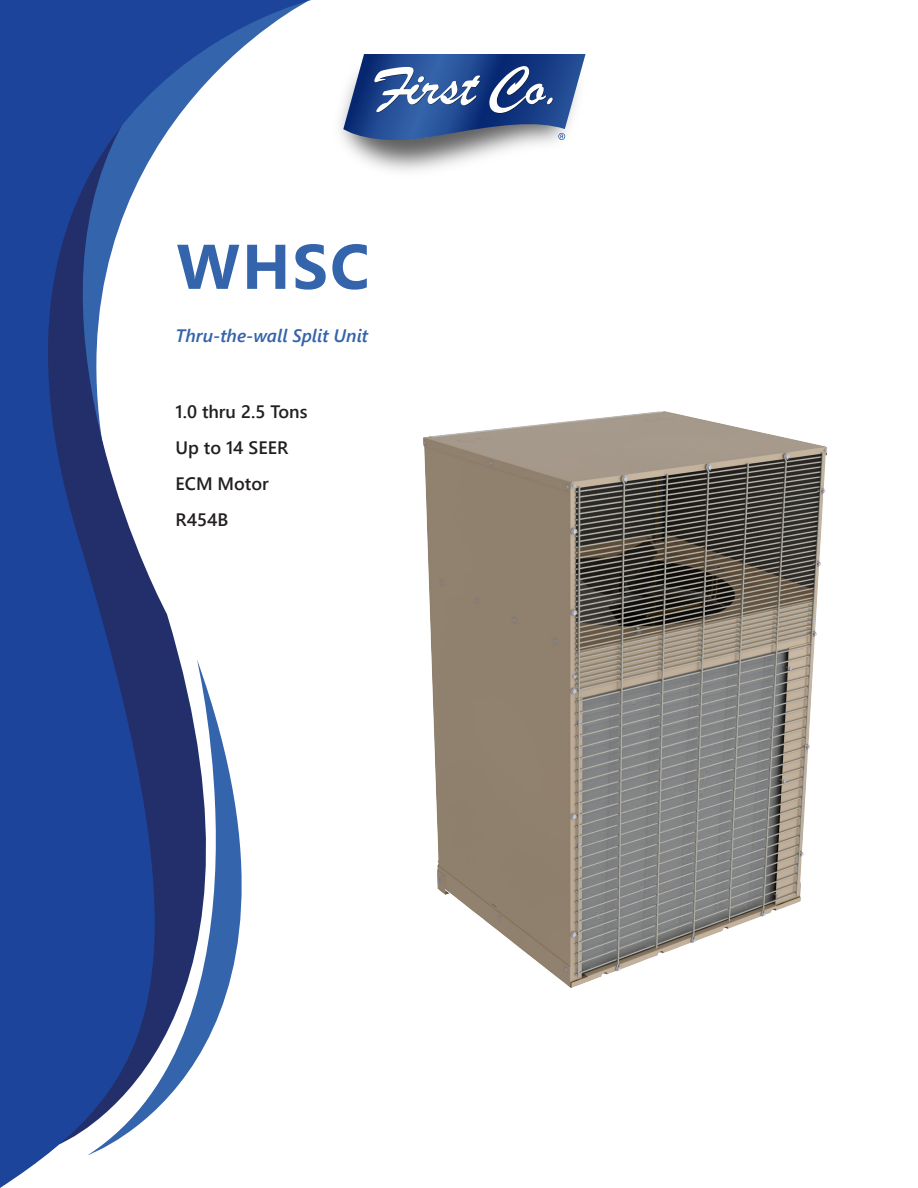
<style>
.page{position:relative;width:918px;height:1188px;background:#fff}
.page>*{position:absolute;margin:0;border:0;box-sizing:border-box;transform-origin:0 0}
.t1{font:700 63px "Segoe UI";color:#3464ac}
.t2{font:600 18px "Segoe UI";color:#231f20}
.t3{font:italic 600 18px "Segoe UI";color:#3464ac}
</style>
<div class="page">
<svg style="left:0;top:0;width:311px;height:1188px"></svg>
<svg style="left:88px;top:659px;width:223px;height:496px"></svg>
<svg style="left:343px;top:54px;width:243px;height:94px"></svg>
<img style="left:423px;top:411px;width:396px;height:577px">
<p class="t1" style="left:177px;top:207px;width:194px">WHSC</p>
<p class="t3" style="left:176px;top:319px;width:194px">Thru-the-wall Split Unit</p>
<p class="t2" style="left:176px;top:395px;width:134px">1.0 thru 2.5 Tons</p>
<p class="t2" style="left:176px;top:431px;width:114px">Up to 14 SEER</p>
<p class="t2" style="left:176px;top:467px;width:95px">ECM Motor</p>
<p class="t2" style="left:176px;top:503px;width:54px">R454B</p>
</div>
